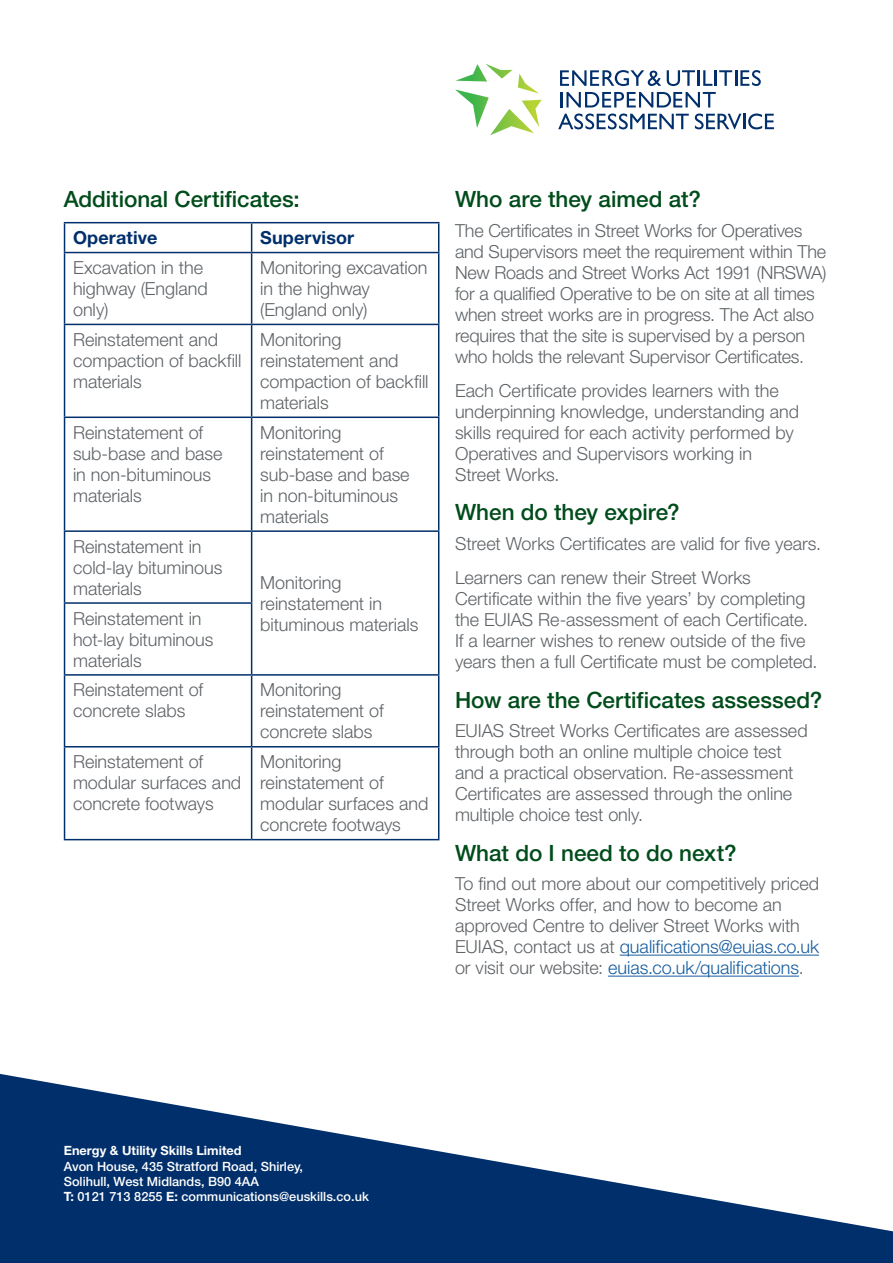
<style>
.page{position:relative;width:893px;height:1263px;background:#fff}
.page>*{position:absolute;margin:0;border:0;box-sizing:border-box;transform-origin:0 0}
.t1{font:500 22.5px "Helvetica Neue LT Std";color:#004c1b}
.t2{font:300 18px/21px "Helvetica Neue LT Std";letter-spacing:-.005em;color:#5e6367}
.t3{font:700 18px "Helvetica Neue LT Std";letter-spacing:.005em;color:#002f6b}
.t4{font:500 12.75px/15.3px "Helvetica Neue LT Std";color:#fff}
.t5{font:700 12.75px "Helvetica Neue LT Std";color:#fff}
.s1{color:#175d9e}
.s2{font-weight:700}
</style>
<div class="page">
<svg style="left:0;top:1074px;width:893px;height:189px;fill:#002f6b"></svg>
<svg style="left:560px;top:70px;width:101px;height:16px"></svg>
<svg style="left:667px;top:70px;width:94px;height:16px"></svg>
<svg style="left:560px;top:92px;width:156px;height:15px"></svg>
<svg style="left:558px;top:113px;width:131px;height:16px"></svg>
<svg style="left:695px;top:113px;width:46px;height:16px"></svg>
<hr style="left:743px;top:114px;width:3px;height:15px;background:#002f6b">
<svg style="left:748px;top:113px;width:26px;height:16px"></svg>
<svg style="left:455px;top:64px;width:87px;height:71px"></svg>
<hr style="left:64px;top:222px;width:188px;height:1px;background:#002f6b">
<svg style="left:64px;top:223px;width:1px;height:29px"></svg>
<hr style="left:252px;top:222px;width:187px;height:1px;background:#002f6b">
<svg style="left:251px;top:223px;width:1px;height:29px"></svg>
<svg style="left:438px;top:223px;width:1px;height:29px"></svg>
<hr style="left:64px;top:252px;width:188px;height:1px;background:#002f6b">
<hr style="left:64px;top:253px;width:1px;height:71px;background:#002f6b">
<hr style="left:252px;top:252px;width:187px;height:1px;background:#002f6b">
<hr style="left:251px;top:253px;width:1px;height:71px;background:#002f6b">
<hr style="left:438px;top:253px;width:1px;height:71px;background:#002f6b">
<hr style="left:64px;top:324px;width:188px;height:1px;background:#002f6b">
<hr style="left:64px;top:325px;width:1px;height:91px;background:#002f6b">
<hr style="left:252px;top:324px;width:187px;height:1px;background:#002f6b">
<hr style="left:251px;top:325px;width:1px;height:91px;background:#002f6b">
<hr style="left:438px;top:325px;width:1px;height:91px;background:#002f6b">
<hr style="left:64px;top:416px;width:188px;height:2px;background:#002f6b">
<hr style="left:64px;top:418px;width:1px;height:112px;background:#002f6b">
<hr style="left:252px;top:416px;width:187px;height:2px;background:#002f6b">
<hr style="left:251px;top:418px;width:1px;height:112px;background:#002f6b">
<hr style="left:438px;top:418px;width:1px;height:112px;background:#002f6b">
<hr style="left:64px;top:530px;width:188px;height:2px;background:#002f6b">
<hr style="left:64px;top:532px;width:1px;height:70px;background:#002f6b">
<hr style="left:252px;top:530px;width:187px;height:2px;background:#002f6b">
<hr style="left:251px;top:532px;width:1px;height:70px;background:#002f6b">
<hr style="left:438px;top:532px;width:1px;height:71px;background:#002f6b">
<hr style="left:64px;top:602px;width:188px;height:2px;background:#002f6b">
<hr style="left:64px;top:604px;width:1px;height:70px;background:#002f6b">
<hr style="left:251px;top:604px;width:1px;height:70px;background:#002f6b">
<hr style="left:438px;top:603px;width:1px;height:71px;background:#002f6b">
<hr style="left:64px;top:674px;width:188px;height:2px;background:#002f6b">
<hr style="left:64px;top:676px;width:1px;height:70px;background:#002f6b">
<hr style="left:252px;top:674px;width:187px;height:2px;background:#002f6b">
<hr style="left:251px;top:676px;width:1px;height:70px;background:#002f6b">
<hr style="left:438px;top:676px;width:1px;height:70px;background:#002f6b">
<hr style="left:64px;top:746px;width:188px;height:1px;background:#002f6b">
<hr style="left:64px;top:747px;width:1px;height:92px;background:#002f6b">
<hr style="left:252px;top:746px;width:187px;height:1px;background:#002f6b">
<hr style="left:251px;top:747px;width:1px;height:92px;background:#002f6b">
<hr style="left:438px;top:747px;width:1px;height:92px;background:#002f6b">
<hr style="left:64px;top:839px;width:188px;height:1px;background:#002f6b">
<hr style="left:252px;top:839px;width:187px;height:1px;background:#002f6b">
<hr style="left:620px;top:955px;width:199px;height:1px;background:#175d9e">
<hr style="left:608px;top:976px;width:191px;height:1px;background:#175d9e">
<p class="t1" style="left:64px;top:186px;width:237px">Additional Certificates:</p>
<p class="t3" style="left:73px;top:226px;width:86px">Operative</p>
<p class="t3" style="left:260px;top:226px;width:95px">Supervisor</p>
<p class="t2" style="left:73px;top:257px;width:136px">Excavation in the highway (England only)</p>
<p class="t2" style="left:260px;top:257px;width:169px">Monitoring excavation in the highway (England only)</p>
<p class="t2" style="left:73px;top:328px;width:170px">Reinstatement and compaction of backfill materials</p>
<p class="t2" style="left:260px;top:329px;width:170px">Monitoring reinstatement and compaction of backfill materials</p>
<p class="t2" style="left:73px;top:421px;width:151px">Reinstatement of sub-base and base in non-bituminous materials</p>
<p class="t2" style="left:260px;top:421px;width:151px">Monitoring reinstatement of sub-base and base in non-bituminous materials</p>
<p class="t2" style="left:73px;top:535px;width:151px">Reinstatement in cold-lay bituminous materials</p>
<p class="t2" style="left:260px;top:571px;width:160px">Monitoring reinstatement in bituminous materials</p>
<p class="t2" style="left:73px;top:607px;width:142px">Reinstatement in hot-lay bituminous materials</p>
<p class="t2" style="left:73px;top:679px;width:132px">Reinstatement of concrete slabs</p>
<p class="t2" style="left:260px;top:679px;width:125px">Monitoring reinstatement of concrete slabs</p>
<p class="t2" style="left:73px;top:751px;width:170px">Reinstatement of modular surfaces and concrete footways</p>
<p class="t2" style="left:260px;top:751px;width:170px">Monitoring reinstatement of modular surfaces and concrete footways</p>
<p class="t1" style="left:455px;top:186px;width:248px">Who are they aimed at?</p>
<p class="t2" style="left:455px;top:220px;width:373px">The Certificates in Street Works for Operatives and Supervisors meet the requirement within The New Roads and Street Works Act 1991 (NRSWA) for a qualified Operative to be on site at all times when street works are in progress. The Act also requires that the site is supervised by a person who holds the relevant Supervisor Certificates.</p>
<p class="t2" style="left:455px;top:379px;width:346px">Each Certificate provides learners with the underpinning knowledge, understanding and skills required for each activity performed by Operatives and Supervisors working in Street Works.</p>
<p class="t1" style="left:455px;top:499px;width:226px">When do they expire?</p>
<p class="t2" style="left:455px;top:526px;width:368px;line-height:33.8px">Street Works Certificates are valid for five years.<br>Learners can renew their Street Works</p>
<p class="t2" style="left:455px;top:587px;width:364px">Certificate within the five years’ by completing the EUIAS Re-assessment of each Certificate.<br>If a learner wishes to renew outside of the five years then a full Certificate must be completed.</p>
<p class="t1" style="left:455px;top:686px;width:369px">How are the Certificates assessed?</p>
<p class="t2" style="left:455px;top:720px;width:354px">EUIAS Street Works Certificates are assessed through both an online multiple choice test and a practical observation. Re-assessment Certificates are assessed through the online multiple choice test only.</p>
<p class="t1" style="left:455px;top:839px;width:283px">What do I need to do next?</p>
<p class="t2" style="left:455px;top:873px;width:366px">To find out more about our competitively priced Street Works offer, and how to become an approved Centre to deliver Street Works with EUIAS, contact us at <span class="s1">qualifications@euias.co.uk </span>or visit our website: <span class="s1">euias.co.uk/qualifications</span>.</p>
<p class="t5" style="left:64px;top:1143px;width:179px">Energy &amp; Utility Skills Limited</p>
<p class="t4" style="left:64px;top:1158px;width:307px">Avon House, 435 Stratford Road, Shirley,<br>Solihull, West Midlands, B90 4AA<br><span class="s2">T:</span> 0121 713 8255 <span class="s2">E:</span> communications@euskills.co.uk</p>
</div>
